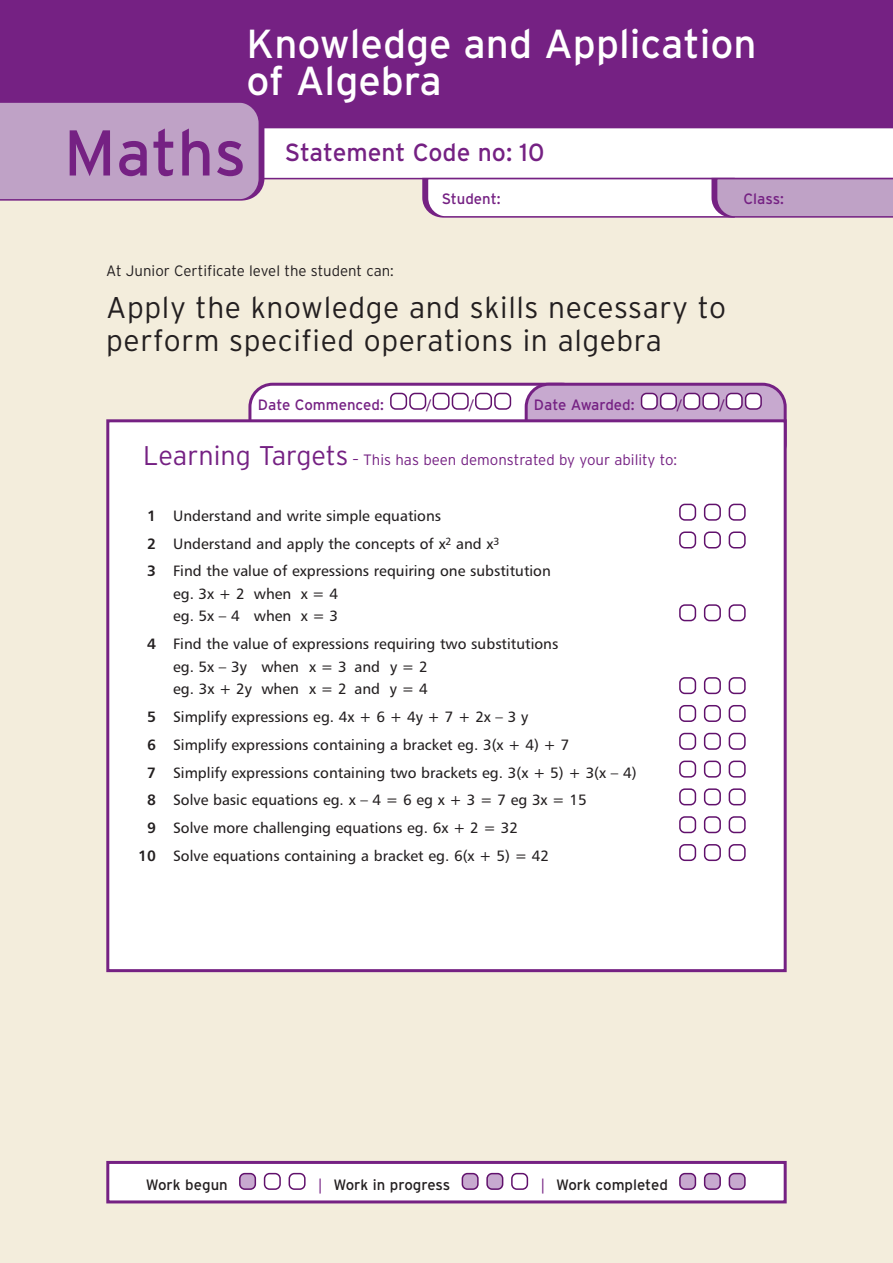
<style>
.page{position:relative;width:893px;height:1263px;background:#f3eddc}
.page>*{position:absolute;margin:0;border:0;box-sizing:border-box;transform-origin:0 0}
.t1{font:64.5px "Interstate";color:#752183}
.t2{font:40.5px/37.5px "Interstate";color:#fff}
.t3{font:300 30px/33px "Interstate";letter-spacing:.02em;color:#231f20}
.t4{font:24.75px "Interstate";color:#752183}
.t5{font:15px/22.5px "Humanist 777 BT Roman B";color:#231f20}
.t6{font:300 15px "Interstate";color:#752183}
.t7{font:15px "Interstate";color:#752183}
.t8{font:300 15px "Interstate";color:#231f20}
.t9{font:15px "Interstate";color:#231f20}
.t10{font:15px "Humanist 777 BT Roman B";color:#61116c}
.s1{font-size:27px}
.s2{font-family:"Humanist 777 BT Bold B"}
.s3{font-family:"Humanist 777 BT Roman B";color:#752183}
</style>
<div class="page">
<div style="left:0;top:0;width:893px;height:128px;background:#752183"></div>
<div style="left:267px;top:128px;width:626px;height:52px;background:#fff"></div>
<svg style="left:419px;top:177px;width:474px;height:41px;background:#dbc9df"></svg>
<div style="left:0;top:102px;width:267px;height:99px;background:#bfa2c6"></div>
<svg style="left:248px;top:383px;width:539px;height:36px;background:#d6c0db"></svg>
<div style="left:108px;top:421px;width:677px;height:550px;background:#fff"></div>
<svg style="left:729px;top:844px;width:17px;height:17px"></svg>
<svg style="left:704px;top:844px;width:17px;height:17px"></svg>
<svg style="left:679px;top:844px;width:17px;height:17px"></svg>
<svg style="left:729px;top:816px;width:17px;height:17px"></svg>
<svg style="left:704px;top:816px;width:17px;height:17px"></svg>
<svg style="left:679px;top:816px;width:17px;height:17px"></svg>
<svg style="left:729px;top:788px;width:17px;height:17px"></svg>
<svg style="left:704px;top:788px;width:17px;height:17px"></svg>
<svg style="left:679px;top:788px;width:17px;height:17px"></svg>
<svg style="left:729px;top:761px;width:17px;height:17px"></svg>
<svg style="left:704px;top:761px;width:17px;height:17px"></svg>
<svg style="left:679px;top:761px;width:17px;height:17px"></svg>
<svg style="left:729px;top:733px;width:17px;height:17px"></svg>
<svg style="left:704px;top:733px;width:17px;height:17px"></svg>
<svg style="left:679px;top:733px;width:17px;height:17px"></svg>
<svg style="left:729px;top:705px;width:17px;height:17px"></svg>
<svg style="left:704px;top:705px;width:17px;height:17px"></svg>
<svg style="left:679px;top:705px;width:17px;height:17px"></svg>
<svg style="left:729px;top:677px;width:17px;height:17px"></svg>
<svg style="left:704px;top:677px;width:17px;height:17px"></svg>
<svg style="left:679px;top:677px;width:17px;height:17px"></svg>
<svg style="left:729px;top:604px;width:17px;height:17px"></svg>
<svg style="left:704px;top:604px;width:17px;height:17px"></svg>
<svg style="left:679px;top:604px;width:17px;height:17px"></svg>
<svg style="left:729px;top:531px;width:17px;height:17px"></svg>
<svg style="left:704px;top:531px;width:17px;height:17px"></svg>
<svg style="left:679px;top:531px;width:17px;height:17px"></svg>
<svg style="left:729px;top:504px;width:17px;height:17px"></svg>
<svg style="left:704px;top:504px;width:17px;height:17px"></svg>
<svg style="left:679px;top:504px;width:17px;height:17px"></svg>
<div style="left:106px;top:419px;width:681px;height:553px;border:3px solid #752183"></div>
<div style="left:108px;top:1162px;width:677px;height:40px;background:#fff"></div>
<svg style="left:729px;top:1173px;width:17px;height:17px"></svg>
<svg style="left:704px;top:1173px;width:17px;height:17px"></svg>
<svg style="left:679px;top:1173px;width:17px;height:17px"></svg>
<svg style="left:511px;top:1173px;width:17px;height:17px"></svg>
<svg style="left:486px;top:1173px;width:17px;height:17px"></svg>
<svg style="left:462px;top:1173px;width:17px;height:17px"></svg>
<svg style="left:289px;top:1173px;width:17px;height:17px"></svg>
<svg style="left:264px;top:1173px;width:17px;height:17px"></svg>
<svg style="left:239px;top:1173px;width:17px;height:17px"></svg>
<div style="left:106px;top:1161px;width:681px;height:42px;border:3px solid #752183"></div>
<h2 class="t2" style="left:247px;top:25px;width:511px">Knowledge and Application of Algebra</h2>
<h1 class="t1" style="left:64px;top:116px;width:184px">Maths</h1>
<h3 class="t4" style="left:285px;top:138px;width:261px">Statement Code no: 10</h3>
<p class="t7" style="left:442px;top:190px;width:60px">Student:</p>
<p class="t7" style="left:743px;top:190px;width:42px">Class:</p>
<p class="t8" style="left:106px;top:262px;width:289px">At Junior Certificate level the student can:</p>
<h3 class="t3" style="left:106px;top:291px;width:621px">Apply the knowledge and skills necessary to perform specified operations in algebra</h3>
<p class="t7" style="left:258px;top:396px;width:127px">Date Commenced:</p>
<p class="t10" style="left:427px;top:398px;width:6px">/</p>
<p class="t10" style="left:469px;top:398px;width:6px">/</p>
<p class="t7" style="left:534px;top:396px;width:102px">Date Awarded:</p>
<p class="t10" style="left:678px;top:398px;width:6px">/</p>
<p class="t10" style="left:720px;top:398px;width:6px">/</p>
<p class="t6" style="left:143px;top:451px;width:535px"><span class="s1">Learning Targets</span> – This has been demonstrated by your ability to:</p>
<p class="t5" style="left:147px;top:503px;width:405px;line-height:27.8px"><span class="s2">1</span> Understand and write simple equations<br><span class="s2">2</span> Understand and apply the concepts of x<sup>2</sup> and x<sup>3<br></sup><span class="s2">3</span> Find the value of expressions requiring one substitution</p>
<p class="t5" style="left:173px;top:583px;width:167px">eg. 3x + 2 when x = 4 eg. 5x – 4 when x = 3</p>
<p class="t5" style="left:173px;top:634px;width:387px;text-indent:-26px"><span class="s2">4</span> Find the value of expressions requiring two substitutions eg. 5x – 3y when x = 3 and y = 2<br>eg. 3x + 2y when x = 2 and y = 4</p>
<p class="t5" style="left:147px;top:707px;width:383px"><span class="s2">5</span> Simplify expressions eg. 4x + 6 + 4y + 7 + 2x – 3 y</p>
<p class="t5" style="left:147px;top:734px;width:424px"><span class="s2">6</span> Simplify expressions containing a bracket eg. 3(x + 4) + 7</p>
<p class="t5" style="left:147px;top:762px;width:491px"><span class="s2">7</span> Simplify expressions containing two brackets eg. 3(x + 5) + 3(x – 4)</p>
<p class="t5" style="left:147px;top:790px;width:441px"><span class="s2">8</span> Solve basic equations eg. x – 4 = 6 eg x + 3 = 7 eg 3x = 15</p>
<p class="t5" style="left:147px;top:818px;width:372px"><span class="s2">9</span> Solve more challenging equations eg. 6x + 2 = 32</p>
<p class="t5" style="left:138px;top:846px;width:412px"><span class="s2">10</span> Solve equations containing a bracket eg. 6(x + 5) = 42</p>
<p class="t9" style="left:146px;top:1176px;width:83px">Work begun</p>
<p class="t9" style="left:317px;top:1176px;width:135px"><span class="s3">|</span> Work in progress</p>
<p class="t9" style="left:539px;top:1176px;width:130px"><span class="s3">|</span> Work completed</p>
</div>
